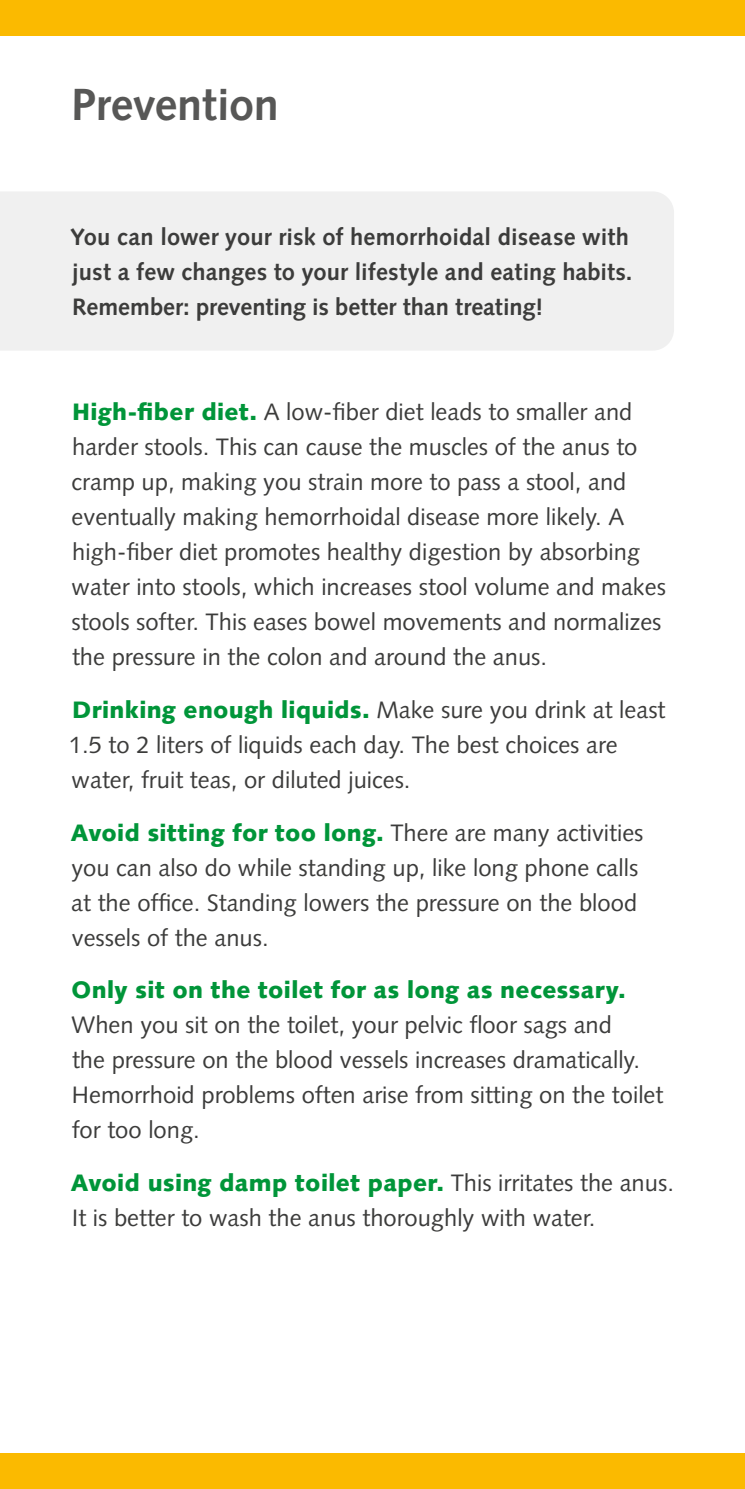
<style>
.page{position:relative;width:745px;height:1489px;background:#fff}
.page>*{position:absolute;margin:0;border:0;box-sizing:border-box;transform-origin:0 0}
.t1{font:700 45px "Syntax LT Std";letter-spacing:-.005em;color:#575756}
.t2{font:23.75px/35px "Syntax LT Std";color:#3c3c3b}
.t3{font:700 23.75px/35px "Syntax LT Std";letter-spacing:.005em;color:#3c3c3b}
.t4{font:900 23.75px "Syntax LT Std";letter-spacing:.015em;color:#009539}
.s1{font-weight:900;color:#009539}
</style>
<div class="page">
<div style="left:0;top:0;width:744px;height:35px;background:#fbba00"></div>
<div style="left:0;top:1453px;width:744px;height:35px;background:#fbba00"></div>
<div style="left:0;top:192px;width:673px;height:158px;background:#f0f0f0"></div>
<h1 class="t1" style="left:71px;top:79px;width:209px">Prevention</h1>
<p class="t3" style="left:71px;top:219px;width:563px">You can lower your risk of hemorrhoidal disease with just a few changes to your lifestyle and eating habits.<br>Remember: preventing is better than treating!</p>
<p class="t2" style="left:71px;top:394px;width:595px"><span class="s1">High-fiber diet.</span> A low-fiber diet leads to smaller and harder stools. This can cause the muscles of the anus to cramp up, making you strain more to pass a stool, and eventually making hemorrhoidal disease more likely. A high-fiber diet promotes healthy digestion by absorbing water into stools, which increases stool volume and makes stools softer. This eases bowel movements and normalizes the pressure in the colon and around the anus.</p>
<p class="t2" style="left:69px;top:692px;width:597px"><span class="s1">Drinking enough liquids.</span> Make sure you drink at least<br>1.5 to 2 liters of liquids each day. The best choices are water, fruit teas, or diluted juices.</p>
<p class="t2" style="left:71px;top:814px;width:573px"><span class="s1">Avoid sitting for too long.</span> There are many activities you can also do while standing up, like long phone calls at the office. Standing lowers the pressure on the blood vessels of the anus.</p>
<p class="t4" style="left:71px;top:975px;width:555px">Only sit on the toilet for as long as necessary.</p>
<p class="t2" style="left:72px;top:1007px;width:593px">When you sit on the toilet, your pelvic floor sags and<br>the pressure on the blood vessels increases dramatically.<br>Hemorrhoid problems often arise from sitting on the toilet for too long.</p>
<p class="t2" style="left:71px;top:1165px;width:604px"><span class="s1">Avoid using damp toilet paper.</span> This irritates the anus.<br>It is better to wash the anus thoroughly with water.</p>
</div>
